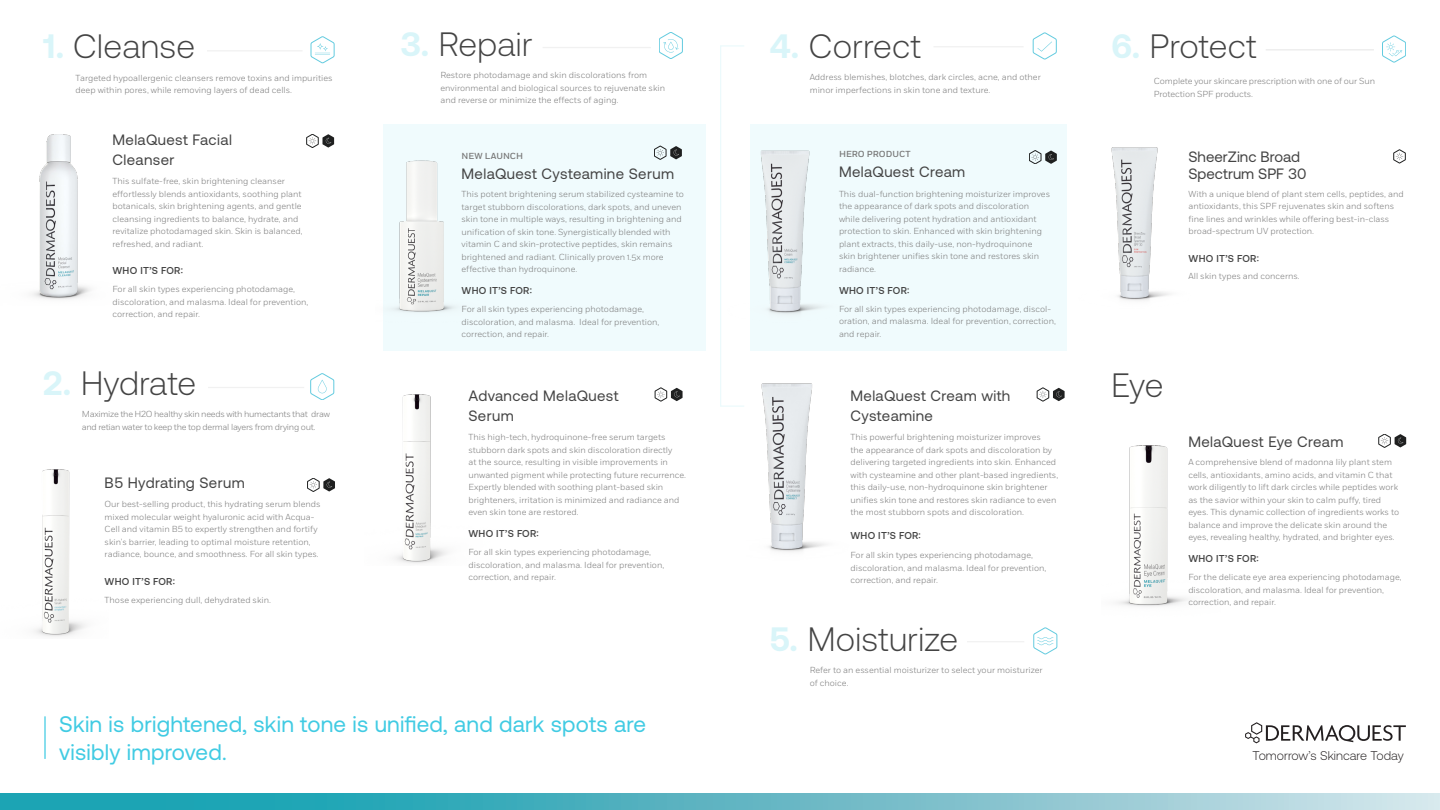
<style>
.page{position:relative;width:1440px;height:810px;background:#fff}
.page>*{position:absolute;margin:0;border:0;box-sizing:border-box;transform-origin:0 0}
.Sub_Text_2{font:300 33.75px "Aeonik";letter-spacing:.01em;color:#444}
.Body_Text{font:22.5px/27.5px "Aeonik";letter-spacing:.01em;color:#41cbe3}
.Sub_Text_2-2{font:15px/20px "Aeonik";letter-spacing:.025em;color:#444}
.Hero_Product{font:15px "Aeonik";letter-spacing:.025em;color:#444}
.Body__Left{font:15px/17.5px "Aeonik";color:#444}
.Body__Center{font:300 12.62px "Aeonik";color:#231f20}
.Subheads-8pt{font:500 10px "Aeonik";letter-spacing:.025em;color:#444}
.Sub_Text_2-3{font:500 10px "Aeonik";letter-spacing:.025em;color:#444}
.Body__Left-2{font:500 10px "Aeonik";letter-spacing:.025em;color:#444}
.Body__Left-3{font:300 8.75px/12.5px "Fort";color:#787878}
.Subheads-8pt-2{font:300 8.75px/12.5px "Fort";color:#787878}
.Sub_Text_2-4{font:300 8.75px/12.5px "Fort";color:#787878}
.Body__Left-4{font:300 8.75px/12.5px "Fort";letter-spacing:-.03em;color:#787878}
.Sub_Text_2-5{font:500 8.75px "Fort";color:#787878}
.Hero_Product-2{font:500 8.75px "Fort";color:#787878}
.s1{font-weight:700;color:#d9f5f9}
</style>
<div class="page">
<svg style="left:0;top:793px;width:1440px;height:17px;background:#63b9c6"></svg>
<div style="left:383px;top:124px;width:322px;height:227px;background:#f0fbfd"></div>
<div style="left:751px;top:124px;width:316px;height:227px;background:#f0fbfd"></div>
<img style="left:32px;top:134px;width:59px;height:166px">
<img style="left:1117px;top:446px;width:71px;height:160px">
<img style="left:761px;top:383px;width:65px;height:169px">
<img style="left:395px;top:395px;width:53px;height:169px">
<img style="left:394px;top:160px;width:61px;height:152px">
<img style="left:750px;top:147px;width:72px;height:175px">
<hr style="left:543px;top:47px;width:108px;height:1px;background:#f1f1f1">
<hr style="left:207px;top:50px;width:96px;height:1px;background:#f1f1f1">
<hr style="left:934px;top:46px;width:90px;height:1px;background:#f1f1f1">
<hr style="left:208px;top:387px;width:96px;height:1px;background:#f1f1f1">
<svg style="left:1245px;top:722px;width:161px;height:21px"></svg>
<img style="left:1111px;top:147px;width:58px;height:154px">
<svg style="left:306px;top:134px;width:28px;height:14px"></svg>
<svg style="left:1029px;top:150px;width:28px;height:14px"></svg>
<svg style="left:654px;top:146px;width:28px;height:14px"></svg>
<svg style="left:1379px;top:434px;width:27px;height:14px"></svg>
<svg style="left:655px;top:388px;width:28px;height:13px"></svg>
<svg style="left:1037px;top:388px;width:28px;height:13px"></svg>
<svg style="left:659px;top:32px;width:24px;height:27px"></svg>
<hr style="left:967px;top:641px;width:57px;height:1px;background:#f1f1f1">
<svg style="left:1034px;top:628px;width:23px;height:26px"></svg>
<svg style="left:1033px;top:33px;width:24px;height:26px"></svg>
<svg style="left:311px;top:37px;width:23px;height:26px"></svg>
<hr style="left:1266px;top:49px;width:108px;height:1px;background:#ebebeb">
<svg style="left:1382px;top:36px;width:24px;height:26px"></svg>
<svg style="left:310px;top:373px;width:24px;height:27px"></svg>
<hr style="left:44px;top:716px;width:2px;height:43px;background:#41cbe3">
<div style="left:720px;top:45px;width:25px;height:362px;border:1px solid #ecfafc"></div>
<img style="left:34px;top:470px;width:52px;height:167px">
<svg style="left:307px;top:478px;width:28px;height:14px"></svg>
<svg style="left:1394px;top:150px;width:12px;height:13px"></svg>
<p class="Sub_Text_2" style="left:43px;top:28px;width:154px"><span class="s1">1.</span> Cleanse</p>
<p class="Body__Left-3" style="left:76px;top:71px;width:259px">Targeted hypoallergenic cleansers remove toxins and impurities deep within pores, while removing layers of dead cells.</p>
<p class="Sub_Text_2-2" style="left:112px;top:129px;width:121px">MelaQuest Facial<br>Cleanser</p>
<p class="Body__Left-3" style="left:112px;top:175px;width:192px">This sulfate-free, skin brightening cleanser effortlessly blends antioxidants, soothing plant botanicals, skin brightening agents, and gentle cleansing ingredients to balance, hydrate, and revitalize photodamaged skin. Skin is balanced, refreshed, and radiant.</p>
<p class="Subheads-8pt" style="left:112px;top:265px;width:72px">WHO IT’S FOR:</p>
<p class="Body__Left-3" style="left:112px;top:283px;width:197px">For all skin types experiencing photodamage, discoloration, and malasma. Ideal for prevention, correction, and repair.</p>
<p class="Sub_Text_2" style="left:43px;top:364px;width:155px"><span class="s1">2.</span> Hydrate</p>
<p class="Body__Left-4" style="left:82px;top:408px;width:250px">Maximize the H2O healthy skin needs with humectants that draw and retian water to keep the top dermal layers from drying out.</p>
<p class="Sub_Text_2-2" style="left:105px;top:472px;width:142px">B5 Hydrating Serum</p>
<p class="Body__Left-3" style="left:105px;top:498px;width:217px">Our best-selling product, this hydrating serum blends mixed molecular weight hyaluronic acid with Acqua-Cell and vitamin B5 to expertly strengthen and fortify skin’s barrier, leading to optimal moisture retention, radiance, bounce, and smoothness. For all skin types.</p>
<p class="Subheads-8pt" style="left:105px;top:576px;width:72px">WHO IT’S FOR:</p>
<p class="Body__Left-3" style="left:105px;top:593px;width:168px">Those experiencing dull, dehydrated skin.</p>
<p class="Sub_Text_2" style="left:400px;top:26px;width:134px"><span class="s1">3.</span> Repair</p>
<p class="Body__Left-3" style="left:440px;top:69px;width:226px">Restore photodamage and skin discolorations from environmental and biological sources to rejuvenate skin and reverse or minimize the effects of aging.</p>
<p class="Hero_Product-2" style="left:462px;top:151px;width:63px">NEW LAUNCH</p>
<p class="Hero_Product" style="left:462px;top:166px;width:214px">MelaQuest Cysteamine Serum</p>
<p class="Subheads-8pt-2" style="left:462px;top:188px;width:224px">This potent brightening serum stabilized cysteamine to target stubborn discolorations, dark spots, and uneven skin tone in multiple ways, resulting in brightening and unification of skin tone. Synergistically blended with vitamin C and skin-protective peptides, skin remains brightened and radiant. Clinically proven 1.5x more effective than hydroquinone.</p>
<p class="Subheads-8pt" style="left:462px;top:285px;width:72px">WHO IT’S FOR:</p>
<p class="Body__Left-3" style="left:462px;top:303px;width:199px">For all skin types experiencing photodamage, discoloration, and malasma. Ideal for prevention, correction, and repair.</p>
<p class="Sub_Text_2-2" style="left:468px;top:386px;width:152px">Advanced MelaQuest<br>Serum</p>
<p class="Subheads-8pt-2" style="left:468px;top:431px;width:219px">This high-tech, hydroquinone-free serum targets stubborn dark spots and skin discoloration directly<br>at the source, resulting in visible improvements in unwanted pigment while protecting future recurrence.<br>Expertly blended with soothing plant-based skin brighteners, irritation is minimized and radiance and even skin tone are restored.</p>
<p class="Subheads-8pt" style="left:468px;top:528px;width:72px">WHO IT’S FOR:</p>
<p class="Body__Left-3" style="left:468px;top:546px;width:197px">For all skin types experiencing photodamage, discoloration, and malasma. Ideal for prevention, correction, and repair.</p>
<p class="Body_Text" style="left:59px;top:711px;width:588px">Skin is brightened, skin tone is unified, and dark spots are visibly improved.</p>
<p class="Sub_Text_2" style="left:770px;top:27px;width:153px"><span class="s1">4.</span> Correct</p>
<p class="Body__Left-3" style="left:810px;top:71px;width:233px">Address blemishes, blotches, dark circles, acne, and other minor imperfections in skin tone and texture.</p>
<p class="Sub_Text_2-5" style="left:839px;top:149px;width:73px">HERO PRODUCT</p>
<p class="Sub_Text_2-2" style="left:839px;top:162px;width:128px">MelaQuest Cream</p>
<p class="Subheads-8pt-2" style="left:839px;top:188px;width:213px">This dual-function brightening moisturizer improves the appearance of dark spots and discoloration while delivering potent hydration and antioxidant protection to skin. Enhanced with skin brightening plant extracts, this daily-use, non-hydroquinone skin brightener unifies skin tone and restores skin radiance.</p>
<p class="Subheads-8pt" style="left:839px;top:285px;width:72px">WHO IT’S FOR:</p>
<p class="Body__Left-3" style="left:839px;top:303px;width:218px">For all skin types experiencing photodamage, discol&shy;oration, and malasma. Ideal for prevention, correction, and repair.</p>
<p class="Sub_Text_2-2" style="left:850px;top:386px;width:161px">MelaQuest Cream with<br>Cysteamine</p>
<p class="Sub_Text_2-4" style="left:850px;top:431px;width:209px">This powerful brightening moisturizer improves<br>the appearance of dark spots and discoloration by delivering targeted ingredients into skin. Enhanced with cysteamine and other plant-based ingredients, this daily-use, non-hydroquinone skin brightener unifies skin tone and restores skin radiance to even the most stubborn spots and discoloration.</p>
<p class="Sub_Text_2-3" style="left:850px;top:530px;width:72px">WHO IT’S FOR:</p>
<p class="Body__Left-3" style="left:850px;top:549px;width:197px">For all skin types experiencing photodamage, discoloration, and malasma. Ideal for prevention, correction, and repair.</p>
<p class="Sub_Text_2" style="left:770px;top:620px;width:190px"><span class="s1">5.</span> Moisturize</p>
<p class="Body__Left-3" style="left:810px;top:664px;width:235px">Refer to an essential moisturizer to select your moisturizer of choice.</p>
<p class="Sub_Text_2" style="left:1111px;top:28px;width:146px"><span class="s1">6.</span> Protect</p>
<p class="Body__Left-3" style="left:1154px;top:75px;width:223px">Complete your skincare prescription with one of our Sun<br>Protection SPF products.</p>
<p class="Body__Left" style="left:1189px;top:148px;width:119px">SheerZinc Broad<br>Spectrum SPF 30</p>
<p class="Body__Left-3" style="left:1189px;top:188px;width:217px">With a unique blend of plant stem cells, peptides, and antioxidants, this SPF rejuvenates skin and softens fine lines and wrinkles while offering best-in-class broad-spectrum UV protection.</p>
<p class="Body__Left-2" style="left:1189px;top:253px;width:72px">WHO IT’S FOR:</p>
<p class="Body__Left-3" style="left:1189px;top:270px;width:113px">All skin types and concerns.</p>
<p class="Sub_Text_2" style="left:1111px;top:367px;width:54px">Eye</p>
<p class="Hero_Product" style="left:1188px;top:434px;width:157px">MelaQuest Eye Cream</p>
<p class="Subheads-8pt-2" style="left:1188px;top:456px;width:212px">A comprehensive blend of madonna lily plant stem cells, antioxidants, amino acids, and vitamin C that work diligently to lift dark circles while peptides work as the savior within your skin to calm puffy, tired eyes. This dynamic collection of ingredients works to balance and improve the delicate skin around the eyes, revealing healthy, hydrated, and brighter eyes.</p>
<p class="Subheads-8pt" style="left:1188px;top:553px;width:72px">WHO IT’S FOR:</p>
<p class="Body__Left-3" style="left:1188px;top:571px;width:215px">For the delicate eye area experiencing photodamage, discoloration, and malasma. Ideal for prevention, correction, and repair.</p>
<p class="Body__Center" style="left:1253px;top:749px;width:153px">Tomorrow’s Skincare Today</p>
</div>
